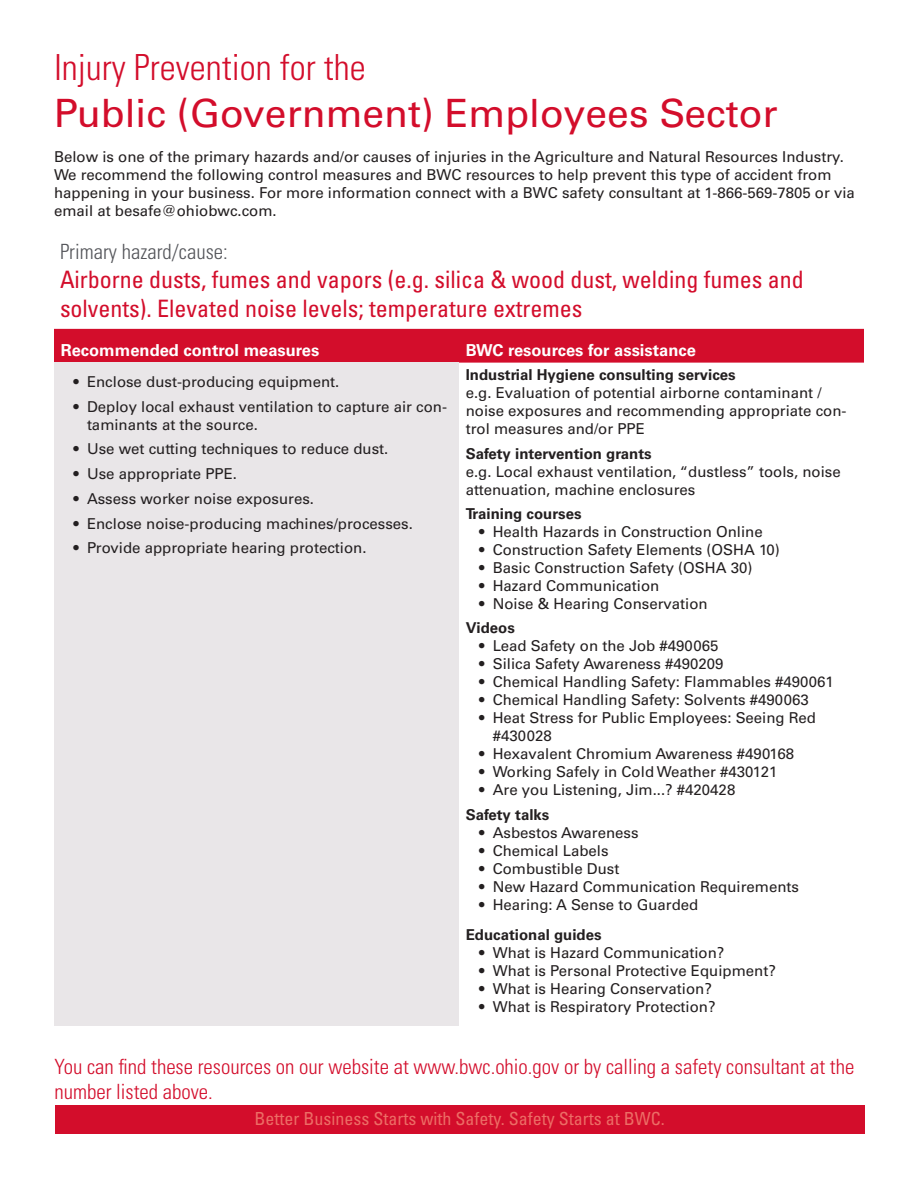
<style>
.page{position:relative;width:918px;height:1188px;background:#fff}
.page>*{position:absolute;margin:0;border:0;box-sizing:border-box;transform-origin:0 0}
.t1{font:39px "Univers LT Std";color:#d30d2b}
.t2{font:300 condensed 36px "Univers LT Std";color:#d30d2b}
.Subhead{font:condensed 24px/28.8px "Univers LT Std";color:#d30d2b}
.t3{font:300 condensed 21px/25.2px "Univers LT Std";color:#d30d2b}
.Subhead-2{font:300 condensed 21px "Univers LT Std";color:#54555a}
.t4{font:condensed 18px "Univers LT Std";color:#ec6d65}
.t5{font:700 16.5px "Univers LT Std";color:#fff}
.bullets_in_chart{font:15px/18px "Univers LT Std";color:#231f20}
.bullets_in_chart-2{font:700 15px "Univers LT Std";color:#231f20}
</style>
<div class="page">
<div style="left:55px;top:1106px;width:810px;height:28px;background:#d30d2b"></div>
<div style="left:54px;top:329px;width:810px;height:34px;background:#d30d2b"></div>
<div style="left:54px;top:363px;width:405px;height:663px;background:#e9e6e8"></div>
<h2 class="t2" style="left:54px;top:46px;width:313px">Injury Prevention for the</h2>
<h1 class="t1" style="left:54px;top:90px;width:725px">Public (Government) Employees Sector</h1>
<p class="bullets_in_chart" style="left:54px;top:148px;width:802px">Below is one of the primary hazards and/or causes of injuries in the Agriculture and Natural Resources Industry.<br>We recommend the following control measures and BWC resources to help prevent this type of accident from happening in your business. For more information connect with a BWC safety consultant at 1-866-569-7805 or via email at besafe@ohiobwc.com.</p>
<p class="Subhead-2" style="left:60px;top:239px;width:169px">Primary hazard/cause:</p>
<p class="Subhead" style="left:60px;top:265px;width:745px">Airborne dusts, fumes and vapors (e.g. silica &amp; wood dust, welding fumes and solvents). Elevated noise levels; temperature extremes</p>
<p class="t5" style="left:61px;top:340px;width:260px">Recommended control measures</p>
<p class="t5" style="left:466px;top:340px;width:232px">BWC resources for assistance</p>
<p class="bullets_in_chart" style="left:74px;top:373px;width:267px">• Enclose dust-producing equipment.</p>
<p class="bullets_in_chart" style="left:87px;top:397px;width:362px;text-indent:-14px">• Deploy local exhaust ventilation to capture air con&shy;taminants at the source.</p>
<p class="bullets_in_chart" style="left:74px;top:440px;width:316px">• Use wet cutting techniques to reduce dust.</p>
<p class="bullets_in_chart" style="left:74px;top:465px;width:165px">• Use appropriate PPE.</p>
<p class="bullets_in_chart" style="left:74px;top:490px;width:242px">• Assess worker noise exposures.</p>
<p class="bullets_in_chart" style="left:74px;top:514px;width:341px">• Enclose noise-producing machines/processes.</p>
<p class="bullets_in_chart" style="left:74px;top:539px;width:295px">• Provide appropriate hearing protection.</p>
<p class="bullets_in_chart-2" style="left:466px;top:366px;width:271px">Industrial Hygiene consulting services</p>
<p class="bullets_in_chart" style="left:466px;top:384px;width:382px">e.g. Evaluation of potential airborne contaminant / noise exposures and recommending appropriate con&shy;trol measures and/or PPE</p>
<p class="bullets_in_chart-2" style="left:466px;top:445px;width:188px">Safety intervention grants</p>
<p class="bullets_in_chart" style="left:466px;top:462px;width:377px">e.g. Local exhaust ventilation, “dustless” tools, noise attenuation, machine enclosures</p>
<p class="bullets_in_chart-2" style="left:466px;top:505px;width:117px">Training courses</p>
<p class="bullets_in_chart" style="left:479px;top:523px;width:285px">• Health Hazards in Construction Online</p>
<p class="bullets_in_chart" style="left:479px;top:541px;width:302px">• Construction Safety Elements (OSHA 10)</p>
<p class="bullets_in_chart" style="left:479px;top:559px;width:275px">• Basic Construction Safety (OSHA 30)</p>
<p class="bullets_in_chart" style="left:479px;top:577px;width:182px">• Hazard Communication</p>
<p class="bullets_in_chart" style="left:479px;top:595px;width:230px">• Noise &amp; Hearing Conservation</p>
<p class="bullets_in_chart-2" style="left:466px;top:619px;width:51px">Videos</p>
<p class="bullets_in_chart" style="left:479px;top:637px;width:241px">• Lead Safety on the Job #490065</p>
<p class="bullets_in_chart" style="left:479px;top:655px;width:246px">• Silica Safety Awareness #490209</p>
<p class="bullets_in_chart" style="left:479px;top:673px;width:356px">• Chemical Handling Safety: Flammables #490061</p>
<p class="bullets_in_chart" style="left:479px;top:691px;width:331px">• Chemical Handling Safety: Solvents #490063</p>
<p class="bullets_in_chart" style="left:493px;top:709px;width:325px;text-indent:-14px">• Heat Stress for Public Employees: Seeing Red #430028</p>
<p class="bullets_in_chart" style="left:479px;top:745px;width:317px">• Hexavalent Chromium Awareness #490168</p>
<p class="bullets_in_chart" style="left:479px;top:763px;width:300px">• Working Safely in Cold Weather #430121</p>
<p class="bullets_in_chart" style="left:479px;top:781px;width:258px">• Are you Listening, Jim...? #420428</p>
<p class="bullets_in_chart-2" style="left:466px;top:806px;width:85px">Safety talks</p>
<p class="bullets_in_chart" style="left:479px;top:823px;width:161px">• Asbestos Awareness</p>
<p class="bullets_in_chart" style="left:479px;top:841px;width:131px">• Chemical Labels</p>
<p class="bullets_in_chart" style="left:479px;top:859px;width:142px">• Combustible Dust</p>
<p class="bullets_in_chart" style="left:479px;top:877px;width:321px">• New Hazard Communication Requirements</p>
<p class="bullets_in_chart" style="left:479px;top:895px;width:221px">• Hearing: A Sense to Guarded</p>
<p class="bullets_in_chart-2" style="left:466px;top:926px;width:137px">Educational guides</p>
<p class="bullets_in_chart" style="left:479px;top:944px;width:247px">• What is Hazard Communication?</p>
<p class="bullets_in_chart" style="left:479px;top:962px;width:298px">• What is Personal Protective Equipment?</p>
<p class="bullets_in_chart" style="left:479px;top:980px;width:234px">• What is Hearing Conservation?</p>
<p class="bullets_in_chart" style="left:479px;top:998px;width:238px">• What is Respiratory Protection?</p>
<h3 class="t3" style="left:54px;top:1054px;width:802px">You can find these resources on our website at www.bwc.ohio.gov or by calling a safety consultant at the number listed above.</h3>
<p class="t4" style="left:254px;top:1108px;width:412px">Better Business Starts with Safety. Safety Starts at BWC.</p>
</div>
